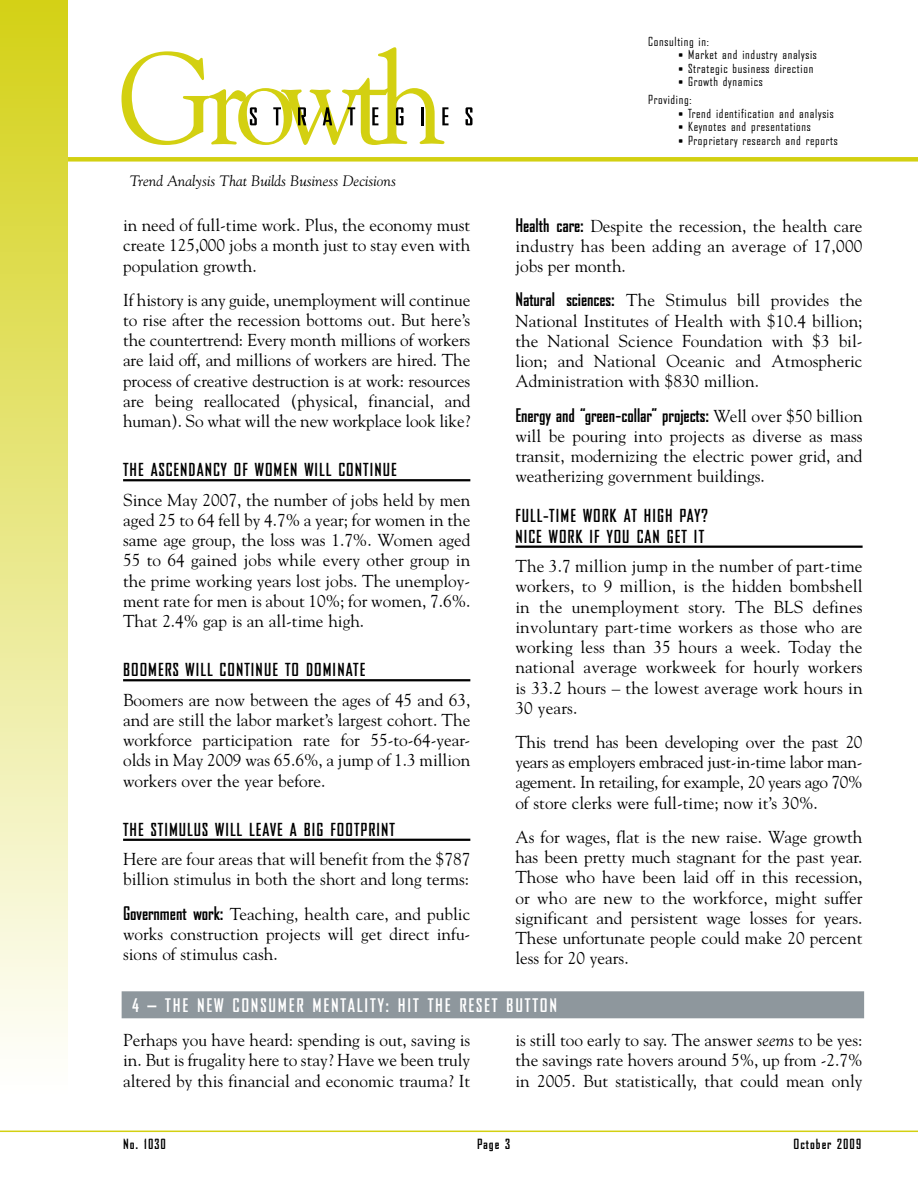
<style>
.page{position:relative;width:918px;height:1188px;background:#fff}
.page>*{position:absolute;margin:0;border:0;box-sizing:border-box;transform-origin:0 0}
.t1{font:700 18px "Bureau Agency";color:#000}
.t2{font:700 18px "Bureau Agency";letter-spacing:.1em;color:#fff}
.t3{font:17.25px/20.2px "Goudy";color:#000;text-align:justify}
.t4{font:700 17.25px/20.2px "Bureau Agency";letter-spacing:.06em;color:#000}
.t5{font:italic 15px "Goudy";color:#000}
.t6{font:700 13.5px "Bureau Agency";letter-spacing:.075em;color:#000}
.t7{font:12px/18px "Bureau Agency";letter-spacing:.06em;color:#000}
.s1{font-family:"Bureau Agency";font-weight:700;font-size:18px}
.s2{font-size:10.5px}
.s3{font-family:"Goudy";font-weight:400;font-size:17.25px}
.s4{font-style:italic}
</style>
<div class="page">
<div style="left:0;top:157px;width:918px;height:5px;background:#d3d011"></div>
<div style="left:0;top:0;width:68px;height:1097px;background:linear-gradient(to bottom,#d4d116,#fff)"></div>
<hr style="left:0;top:1131px;width:918px;height:1px;background:#d3d011">
<svg style="left:122px;top:47px;width:327px;height:98px"></svg>
<svg style="left:466px;top:107px;width:6px;height:18px"></svg>
<hr style="left:123px;top:479px;width:347px;height:2px;background:#000">
<hr style="left:123px;top:679px;width:347px;height:2px;background:#000">
<hr style="left:123px;top:839px;width:347px;height:2px;background:#000">
<hr style="left:515px;top:546px;width:348px;height:2px;background:#000">
<div style="left:122px;top:991px;width:742px;height:27px;background:#8e979d"></div>
<p class="t5" style="left:130px;top:172px;width:268px">Trend Analysis That Builds Business Decisions</p>
<p class="t3" style="left:123px;top:214px;width:349px">in need of full-time work. Plus, the economy must create 125,000 jobs a month just to stay even with population growth.</p>
<p class="t3" style="left:123px;top:289px;width:349px">If history is any guide, unemployment will continue to rise after the recession bottoms out. But here’s the countertrend: Every month millions of workers are laid off, and millions of workers are hired. The process of creative destruction is at work: resources are being reallocated (physical, financial, and human). So what will the new workplace look like?</p>
<p class="t4" style="left:123px;top:460px;width:275px">THE ASCENDANCY OF WOMEN WILL CONTINUE</p>
<p class="t3" style="left:123px;top:489px;width:349px">Since May 2007, the number of jobs held by men aged 25 to 64 fell by 4.7% a year; for women in the same age group, the loss was 1.7%. Women aged 55 to 64 gained jobs while every other group in the prime working years lost jobs. The unemploy&shy;ment rate for men is about 10%; for women, 7.6%.<br>That 2.4% gap is an all-time high.</p>
<p class="t4" style="left:123px;top:660px;width:244px">BOOMERS WILL CONTINUE TO DOMINATE</p>
<p class="t3" style="left:123px;top:689px;width:349px">Boomers are now between the ages of 45 and 63, and are still the labor market’s largest cohort. The workforce participation rate for 55-to-64-year&shy;olds in May 2009 was 65.6%, a jump of 1.3 million workers over the year before.</p>
<p class="t4" style="left:123px;top:819px;width:273px">THE STIMULUS WILL LEAVE A BIG FOOTPRINT</p>
<p class="t3" style="left:123px;top:849px;width:349px">Here are four areas that will benefit from the $787 billion stimulus in both the short and long terms:</p>
<p class="t3" style="left:123px;top:903px;width:349px"><span class="s1">GOVERNMENT WORK:</span> Teaching, health care, and public works construction projects will get direct infu&shy;sions of stimulus cash.</p>
<p class="t7" style="left:648px;top:33px;width:62px">Consulting in:</p>
<p class="t7" style="left:679px;top:46px;width:140px"><span class="s2">•</span> Market and industry analysis</p>
<p class="t7" style="left:679px;top:60px;width:136px"><span class="s2">•</span> Strategic business direction</p>
<p class="t7" style="left:648px;top:73px;width:116px;text-indent:30px"><span class="s2">•</span> Growth dynamics<br>Providing:</p>
<p class="t7" style="left:679px;top:105px;width:157px"><span class="s2">•</span> Trend identification and analysis</p>
<p class="t7" style="left:679px;top:118px;width:134px"><span class="s2">•</span> Keynotes and presentations</p>
<p class="t7" style="left:679px;top:132px;width:161px"><span class="s2">•</span> Proprietary research and reports</p>
<p class="t3" style="left:515px;top:215px;width:349px"><span class="s1">HEALTH CARE:</span> Despite the recession, the health care industry has been adding an average of 17,000 jobs per month.</p>
<p class="t3" style="left:515px;top:290px;width:349px"><span class="s1">NATURAL SCIENCES:</span> The Stimulus bill provides the National Institutes of Health with $10.4 billion; the National Science Foundation with $3 bil&shy;lion; and National Oceanic and Atmospheric Administration with $830 million.</p>
<p class="t1" style="left:515px;top:405px;width:349px">ENERGY AND “GREEN-COLLAR” PROJECTS: <span class="s3">Well over $50 billion</span></p>
<p class="t3" style="left:515px;top:425px;width:349px">will be pouring into projects as diverse as mass transit, modernizing the electric power grid, and weatherizing government buildings.</p>
<p class="t4" style="left:515px;top:506px;width:194px">FU LL-TIME WORK AT HIGH PAY?<br>NICE WORK IF YOU CAN GET IT</p>
<p class="t3" style="left:515px;top:555px;width:349px">The 3.7 million jump in the number of part-time workers, to 9 million, is the hidden bombshell in the unemployment story. The BLS defines involuntary part-time workers as those who are working less than 35 hours a week. Today the national average workweek for hourly workers is 33.2 hours – the lowest average work hours in 30 years.</p>
<p class="t3" style="left:515px;top:731px;width:349px">This trend has been developing over the past 20 years as employers embraced just-in-time labor man&shy;agement. In retailing, for example, 20 years ago 70% of store clerks were full-time; now it’s 30%.</p>
<p class="t3" style="left:515px;top:826px;width:349px">As for wages, flat is the new raise. Wage growth has been pretty much stagnant for the past year.<br>Those who have been laid off in this recession, or who are new to the workforce, might suffer significant and persistent wage losses for years.<br>These unfortunate people could make 20 percent less for 20 years.</p>
<p class="t2" style="left:132px;top:995px;width:426px">4 – THE NEW CONSUMER MENTALITY: HIT THE RESET BUTTON</p>
<p class="t3" style="left:123px;top:1029px;width:349px">Perhaps you have heard: spending is out, saving is in. But is frugality here to stay? Have we been truly altered by this financial and economic trauma? It</p>
<p class="t3" style="left:515px;top:1029px;width:349px">is still too early to say. The answer <span class="s4">seems</span> to be yes: the savings rate hovers around 5%, up from -2.7% in 2005. But statistically, that could mean only</p>
<p class="t6" style="left:123px;top:1137px;width:45px">NO. 1030</p>
<p class="t6" style="left:477px;top:1137px;width:35px">PAGE 3</p>
<p class="t6" style="left:794px;top:1137px;width:69px">OCTOBER 2009</p>
</div>
